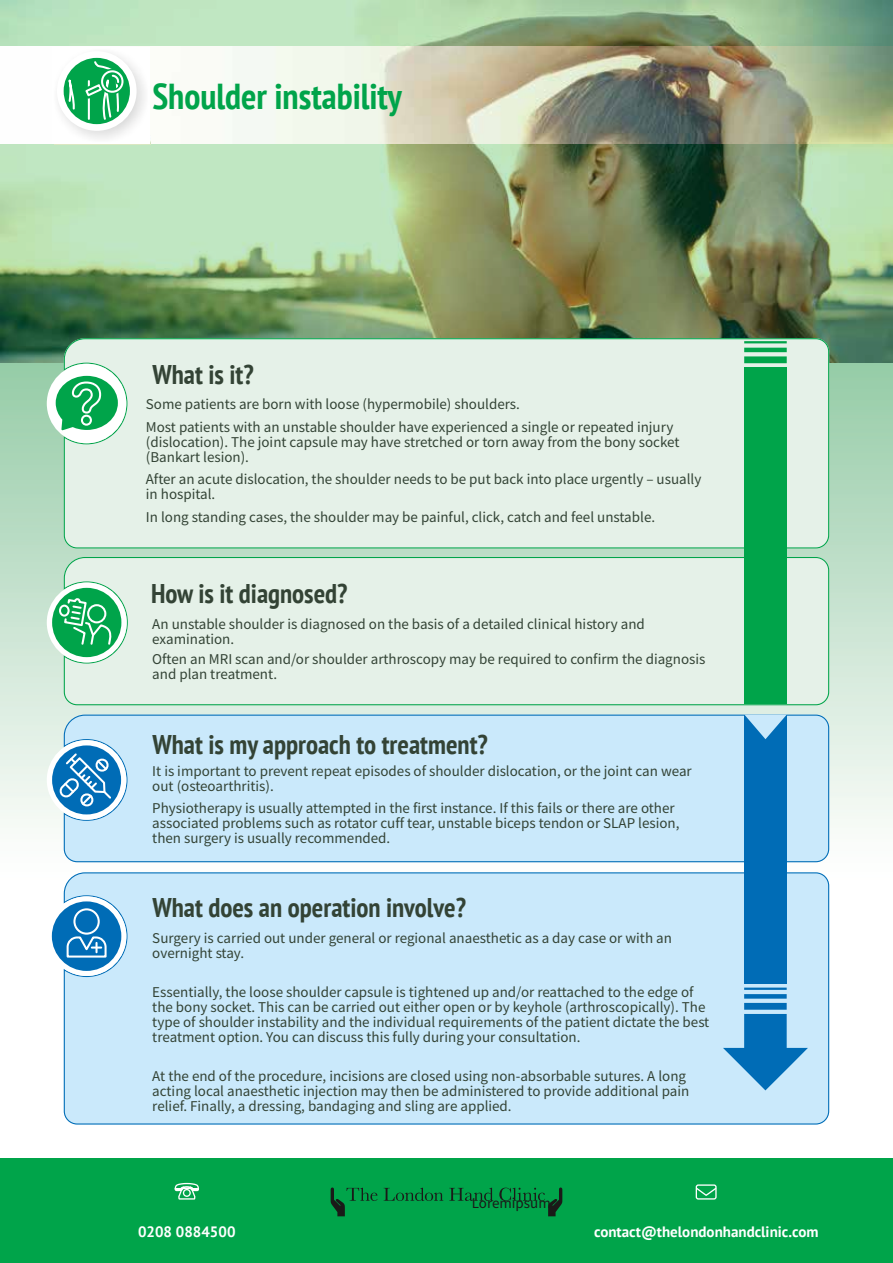
<style>
.page{position:relative;width:893px;height:1263px;background:#fff}
.page>*{position:absolute;margin:0;border:0;box-sizing:border-box;transform-origin:0 0}
.t1{font:700 condensed 36px "PT Sans";color:#00a44a}
.t2{font:700 condensed 27px "PT Sans";color:#334335}
.t3{font:15px/15px "Source Sans Pro";color:#334335}
.t4{font:700 15px "PT Sans";color:#fff}
.t5{font:15px "Source Sans Pro";color:#1a1a18}
</style>
<div class="page">
<img style="left:0;top:364px;width:893px;height:533px">
<img style="left:0;top:0;width:893px;height:364px">
<div style="left:64px;top:715px;width:765px;height:147px;background:#cae9fb"></div>
<div style="left:0;top:1158px;width:893px;height:105px;background:#00a44a"></div>
<div style="left:64px;top:557px;width:765px;height:148px;background:#e5f1e8"></div>
<div style="left:64px;top:338px;width:765px;height:210px;background:#e5f1e8"></div>
<div style="left:47px;top:364px;width:79px;height:79px;background:#fff;border-radius:50%"></div>
<svg style="left:56px;top:376px;width:62px;height:54px"></svg>
<div style="left:47px;top:582px;width:80px;height:80px;background:#fff;border-radius:50%"></div>
<div style="left:52px;top:588px;width:69px;height:69px;background:#00a44a;border-radius:50%"></div>
<div style="left:59px;top:605px;width:11px;height:12px;border:2px solid #fff;border-radius:50%"></div>
<svg style="left:63px;top:598px;width:51px;height:48px"></svg>
<div style="left:47px;top:740px;width:79px;height:80px;background:#fff;border-radius:50%"></div>
<div style="left:52px;top:745px;width:69px;height:69px;background:#006cb6;border-radius:50%"></div>
<svg style="left:57px;top:751px;width:56px;height:58px"></svg>
<div style="left:64px;top:872px;width:765px;height:252px;background:#cae9fb"></div>
<div style="left:47px;top:896px;width:79px;height:80px;background:#fff;border-radius:50%"></div>
<div style="left:52px;top:901px;width:69px;height:70px;background:#006cb6;border-radius:50%"></div>
<div style="left:73px;top:908px;width:27px;height:27px;border:2px solid #fff;border-radius:50%"></div>
<svg style="left:66px;top:936px;width:41px;height:22px"></svg>
<div style="left:744px;top:367px;width:43px;height:337px;background:#00a44a"></div>
<svg style="left:744px;top:341px;width:43px;height:22px"></svg>
<svg style="left:723px;top:987px;width:85px;height:103px"></svg>
<div style="left:744px;top:715px;width:43px;height:268px;background:#006cb6"></div>
<svg style="left:745px;top:715px;width:42px;height:24px"></svg>
<svg style="left:384px;top:1188px;width:59px;height:13px"></svg>
<svg style="left:449px;top:1188px;width:44px;height:13px"></svg>
<svg style="left:331px;top:1187px;width:46px;height:29px"></svg>
<svg style="left:499px;top:1187px;width:63px;height:29px"></svg>
<svg style="left:174px;top:1182px;width:25px;height:18px"></svg>
<div style="left:696px;top:1184px;width:21px;height:15px;border:1px solid #fff;border-radius:2px"></div>
<svg style="left:695px;top:1186px;width:22px;height:11px"></svg>
<img style="left:0;top:47px;width:893px;height:96px">
<img style="left:54px;top:49px;width:96px;height:96px">
<img style="left:53px;top:47px;width:96px;height:96px">
<svg style="left:57px;top:51px;width:80px;height:80px"></svg>
<svg style="left:47px;top:0;width:83px;height:121px"></svg>
<h1 class="t1" style="left:152px;top:72px;width:251px">Shoulder instability</h1>
<h2 class="t2" style="left:152px;top:357px;width:103px">What is it?</h2>
<p class="t3" style="left:146px;top:393px;width:529px;line-height:22.5px">Some patients are born with loose (hypermobile) shoulders.<br>Most patients with an unstable shoulder have experienced a single or repeated injury</p>
<p class="t3" style="left:146px;top:434px;width:535px">(dislocation). The joint capsule may have stretched or torn away from the bony socket (Bankart lesion).</p>
<p class="t3" style="left:146px;top:471px;width:557px">After an acute dislocation, the shoulder needs to be put back into place urgently – usually in hospital.</p>
<p class="t3" style="left:146px;top:509px;width:511px">In long standing cases, the shoulder may be painful, click, catch and feel unstable.</p>
<h2 class="t2" style="left:151px;top:576px;width:198px">How is it diagnosed?</h2>
<p class="t3" style="left:152px;top:617px;width:494px">An unstable shoulder is diagnosed on the basis of a detailed clinical history and examination.</p>
<p class="t3" style="left:152px;top:651px;width:555px">Often an MRI scan and/or shoulder arthroscopy may be required to confirm the diagnosis and plan treatment.</p>
<h2 class="t2" style="left:152px;top:727px;width:337px">What is my approach to treatment?</h2>
<p class="t3" style="left:152px;top:763px;width:541px">It is important to prevent repeat episodes of shoulder dislocation, or the joint can wear out (osteoarthritis).</p>
<p class="t3" style="left:152px;top:801px;width:529px">Physiotherapy is usually attempted in the first instance. If this fails or there are other associated problems such as rotator cuff tear, unstable biceps tendon or SLAP lesion, then surgery is usually recommended.</p>
<h2 class="t2" style="left:152px;top:890px;width:315px">What does an operation involve?</h2>
<p class="t3" style="left:152px;top:930px;width:521px">Surgery is carried out under general or regional anaesthetic as a day case or with an overnight stay.</p>
<p class="t3" style="left:152px;top:984px;width:559px">Essentially, the loose shoulder capsule is tightened up and/or reattached to the edge of the bony socket. This can be carried out either open or by keyhole (arthroscopically). The type of shoulder instability and the individual requirements of the patient dictate the best treatment option. You can discuss this fully during your consultation.</p>
<p class="t3" style="left:152px;top:1068px;width:538px">At the end of the procedure, incisions are closed using non-absorbable sutures. A long acting local anaesthetic injection may then be administered to provide additional pain relief. Finally, a dressing, bandaging and sling are applied.</p>
<p class="t5" style="left:472px;top:1194px;width:81px">Lorem ipsum</p>
<p class="t4" style="left:138px;top:1221px;width:99px">0208 0884500</p>
<p class="t4" style="left:594px;top:1222px;width:226px">contact@thelondonhandclinic.com</p>
</div>
